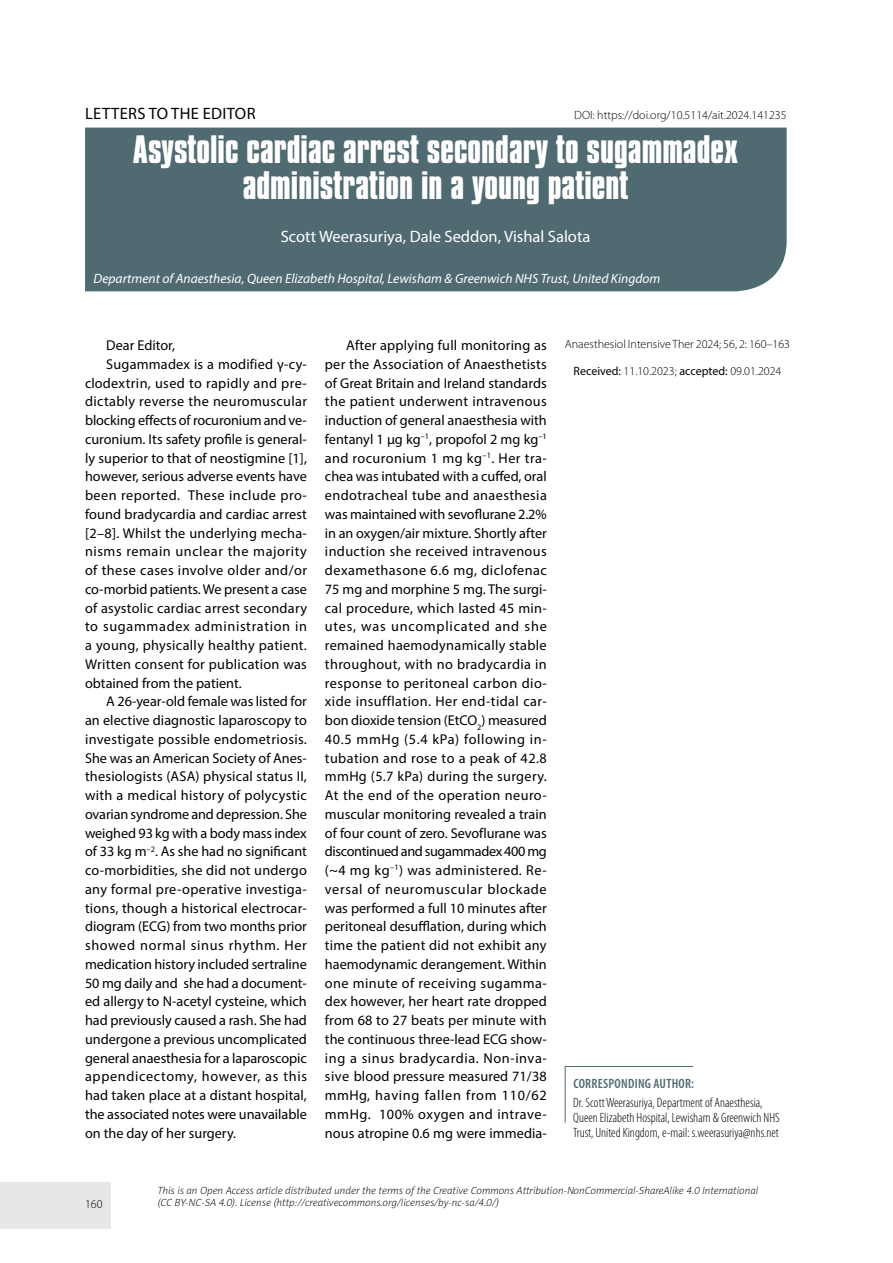
<style>
.page{position:relative;width:893px;height:1263px;background:#fff}
.page>*{position:absolute;margin:0;border:0;box-sizing:border-box;transform-origin:0 0}
.t1{font:700 33px/36px "Compacta PL";color:#fff;text-align:center}
.t2{font:16.5px "Myriad Pro";color:#fff}
.t3{font:16.5px "Myriad Pro";letter-spacing:.02em;color:#000}
.t4{font:14.25px/18.8px "Myriad Pro";letter-spacing:.01em;color:#000;text-align:justify}
.t5{font:14.25px "Myriad Pro";letter-spacing:-.01em;color:#000}
.t6{font:14.25px "Myriad Pro";letter-spacing:.045em;color:#000}
.t7{font:14.25px "Myriad Pro";letter-spacing:.03em;color:#000}
.t8{font:14.25px "Myriad Pro";letter-spacing:.035em;color:#000}
.t9{font:14.25px "Myriad Pro";letter-spacing:.04em;color:#000}
.t10{font:300 condensed 13.5px/15px "Myriad Pro";color:#000}
.t11{font:italic 13.5px "Myriad Pro";color:#fff}
.t12{font:600 condensed 13.5px "Myriad Pro";letter-spacing:.02em;color:#506a72}
.t13{font:300 12px "Myriad Pro";color:#000}
.t14{font:italic 10.5px/12px "Naomi Sans EFN Thin";color:#000}
.s1{font-weight:400}
</style>
<div class="page">
<div style="left:0;top:1182px;width:111px;height:47px;background:#e6e7e8"></div>
<div style="left:85px;top:128px;width:702px;height:163px;background:#506a72"></div>
<svg style="left:564px;top:1066px;width:130px;height:57px"></svg>
<p class="t3" style="left:85px;top:103px;width:172px">Letters to the Ed itor</p>
<p class="t13" style="left:574px;top:108px;width:214px">DOI: https://doi.org/10.5114/ait.2024.141235</p>
<h1 class="t1" style="left:133px;top:132px;width:607px">Asystolic cardiac arrest secondary to sugammadex administration in a young patient</h1>
<p class="t2" style="left:281px;top:227px;width:311px">Scott Weerasuriya, Dale Seddon, Vishal Salota</p>
<p class="t11" style="left:94px;top:270px;width:568px">Department of Anaesthesia, Queen Elizabeth Hospital, Lewisham &amp; Greenwich NHS Trust, United Kingdom</p>
<p class="t4" style="left:106px;top:336px;width:70px">Dear Editor,</p>
<p class="t4" style="left:106px;top:354px;width:201px">Sugammadex is a modified γ-cy-</p>
<p class="t4" style="left:85px;top:373px;width:223px">clodextrin, used to rapidly and pre-</p>
<p class="t4" style="left:85px;top:392px;width:223px">dictably reverse the neuromuscular</p>
<p class="t5" style="left:85px;top:411px;width:223px">blocking effects of rocuronium and ve-</p>
<p class="t4" style="left:85px;top:429px;width:223px">curonium. Its safety profile is general-</p>
<p class="t4" style="left:85px;top:448px;width:223px">ly superior to that of neostigmine [1],</p>
<p class="t4" style="left:85px;top:467px;width:223px">however, serious adverse events have</p>
<p class="t8" style="left:85px;top:487px;width:223px">been reported. These include pro-</p>
<p class="t4" style="left:85px;top:504px;width:223px">found bradycardia and cardiac arrest</p>
<p class="t4" style="left:85px;top:523px;width:223px">[2–8]. Whilst the underlying mecha-</p>
<p class="t9" style="left:85px;top:543px;width:223px">nisms remain unclear the majority</p>
<p class="t7" style="left:85px;top:562px;width:223px">of these cases involve older and/or</p>
<p class="t4" style="left:85px;top:579px;width:223px">co-morbid patients. We present a case</p>
<p class="t4" style="left:85px;top:598px;width:223px">of asystolic cardiac arrest secondary</p>
<p class="t6" style="left:85px;top:618px;width:223px">to sugammadex administration in</p>
<p class="t4" style="left:85px;top:636px;width:223px">a young, physically healthy patient.</p>
<p class="t4" style="left:85px;top:654px;width:223px">Written consent for publication was</p>
<p class="t4" style="left:85px;top:673px;width:158px">obtained from the patient.</p>
<p class="t4" style="left:106px;top:692px;width:202px">A 26-year-old female was listed for</p>
<p class="t4" style="left:85px;top:711px;width:223px">an elective diagnostic laparoscopy to</p>
<p class="t4" style="left:85px;top:729px;width:223px">investigate possible endometriosis.</p>
<p class="t4" style="left:85px;top:748px;width:223px">She was an American Society of Anes-</p>
<p class="t4" style="left:85px;top:767px;width:223px">thesiologists (ASA) physical status II,</p>
<p class="t4" style="left:85px;top:786px;width:223px">with a medical history of polycystic</p>
<p class="t5" style="left:85px;top:805px;width:223px">ovarian syndrome and depression. She</p>
<p class="t5" style="left:85px;top:824px;width:223px">weighed 93 kg with a body mass index</p>
<p class="t4" style="left:85px;top:842px;width:223px">of 33 kg m<sup>–2</sup>. As she had no significant</p>
<p class="t4" style="left:85px;top:861px;width:223px">co-morbidities, she did not undergo</p>
<p class="t4" style="left:85px;top:879px;width:223px">any formal pre-operative investiga-</p>
<p class="t4" style="left:85px;top:898px;width:223px">tions, though a historical electrocar-</p>
<p class="t4" style="left:85px;top:917px;width:223px">diogram (ECG) from two months prior</p>
<p class="t6" style="left:85px;top:936px;width:223px">showed normal sinus rhythm. Her</p>
<p class="t4" style="left:85px;top:954px;width:223px">medication history included sertraline</p>
<p class="t4" style="left:85px;top:973px;width:223px">50 mg daily and she had a document-</p>
<p class="t4" style="left:85px;top:992px;width:223px">ed allergy to N-acetyl cysteine, which</p>
<p class="t4" style="left:85px;top:1011px;width:223px">had previously caused a rash. She had</p>
<p class="t4" style="left:85px;top:1029px;width:223px">undergone a previous uncomplicated</p>
<p class="t4" style="left:85px;top:1048px;width:223px">general anaesthesia for a laparoscopic</p>
<p class="t6" style="left:85px;top:1068px;width:223px">appendicectomy, however, as this</p>
<p class="t4" style="left:85px;top:1086px;width:223px">had taken place at a distant hospital,</p>
<p class="t4" style="left:85px;top:1104px;width:223px">the associated notes were unavailable</p>
<p class="t4" style="left:85px;top:1123px;width:153px">on the day of her surgery.</p>
<p class="t4" style="left:325px;top:336px;width:223px;text-indent:21px">After applying full monitoring as per the Association of Anaesthetists of Great Britain and I reland standards the patient underwent intravenous induction of general anaesthesia with fentanyl 1 µg kg<sup>–1</sup>, propofol 2 mg kg<sup>–1 </sup>and rocuronium 1 mg kg<sup>–1</sup>. Her tra&shy;chea was intubated with a cuffed, oral endotracheal tube and anaesthesia was maintained with sevoflurane 2.2% in an oxygen/air mixture. Shortly after induction she received intravenous dexamethasone 6.6 mg, diclofenac 75 mg and morphine 5 mg. The surgi&shy;cal procedure, which lasted 45 min&shy;utes, was uncomplicated and she remained haemodynamically stable throughout, with no bradycardia in response to peritoneal carbon dio&shy;xide insufflation. Her end-tidal car&shy;bon dioxide tension (EtCO<sub>2</sub>) measured 40.5 mmHg (5.4 kPa) following in&shy;tubation and rose to a peak of 42.8 mmHg (5.7 kPa) during the surgery.<br>At the end of the operation neuro&shy;muscular monitoring revealed a train of four count of zero. Sevoflurane was discontinued and sugammadex 400 mg (~4 mg kg<sup>–1</sup>) was administered. Re&shy;versal of neuromuscular blockade was performed a full 10 minutes after peritoneal desufflation, during which time the patient did not exhibit any haemodynamic derangement. Within one minute of receiving sugamma&shy;dex however, her heart rate dropped from 68 to 27 beats per minute with the continuous three-lead ECG show&shy;ing a sinus bradycardia. Non-inva&shy;sive blood pressure measured 71/38 mmHg, having fallen from 110/62 mmHg. 100% oxygen and intrave&shy;nous atropine 0.6 mg were immedia-</p>
<p class="t13" style="left:565px;top:337px;width:227px">Anaesthesiol Intensive Ther 2024; 56, 2: 160–163</p>
<p class="t13" style="left:573px;top:364px;width:209px"><span class="s1">Received:</span> 11.10.2023; <span class="s1">accepted:</span> 09.01.2024</p>
<p class="t12" style="left:573px;top:1075px;width:122px">CORRESPONDING AUTHOR:</p>
<p class="t10" style="left:573px;top:1095px;width:208px">Dr. Scott Weerasuriya, Department of Anaesthesia,<br>Queen Elizabeth Hospital, Lewisham &amp; Greenwich NHS<br>Trust, United Kingdom, e-mail: s.weerasuriya@nhs.net</p>
<p class="t13" style="left:85px;top:1197px;width:19px">160</p>
<p class="t14" style="left:157px;top:1185px;width:602px">This is an Open Access article distributed under the terms of the Creative Commons Attribution-NonCommercial-ShareAlike 4.0 International (CC BY-NC-SA 4.0). License (http://creativecommons.org/licenses/by-nc-sa/4.0/)</p>
</div>
